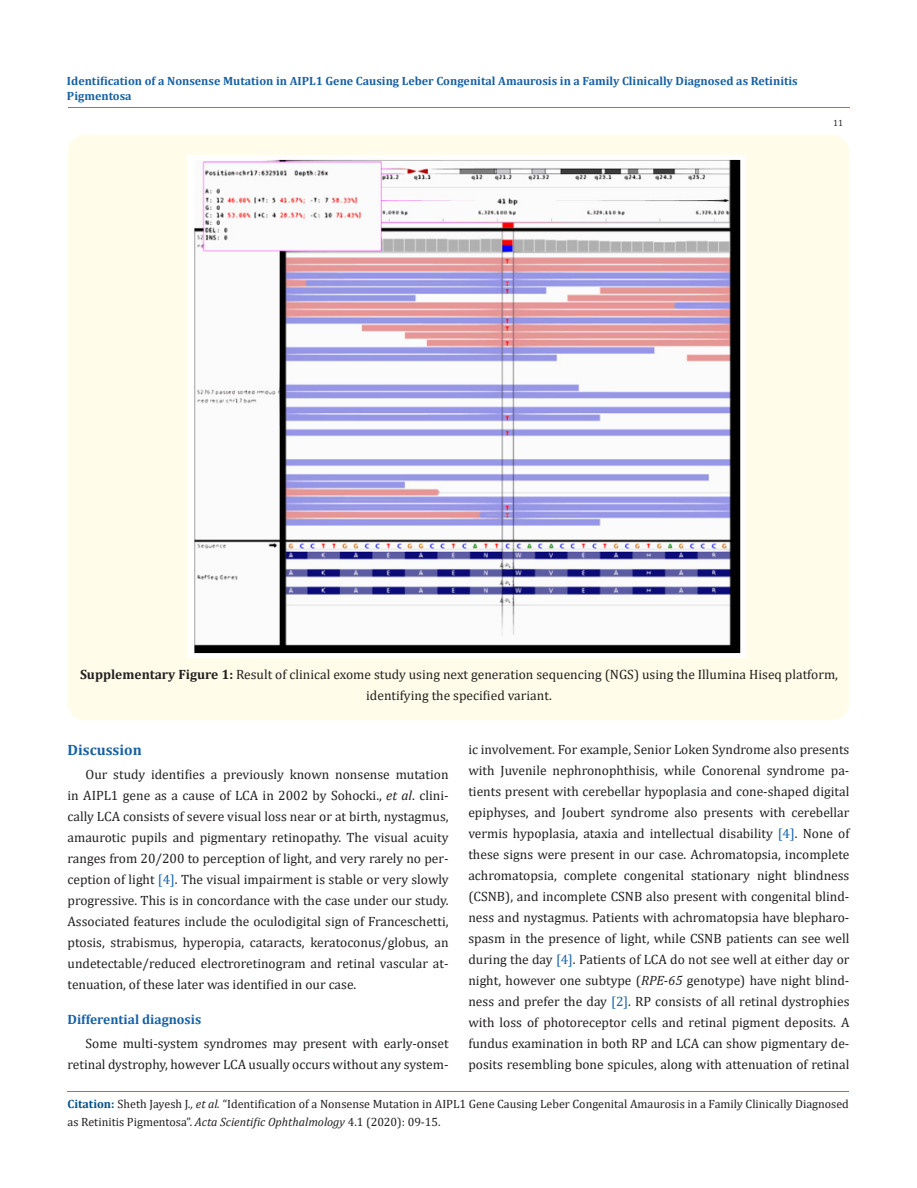
<style>
.page{position:relative;width:917px;height:1188px;background:#fff}
.page>*{position:absolute;margin:0;border:0;box-sizing:border-box;transform-origin:0 0}
.t1{font:700 15px "Cambria";color:#1560a6}
.t2{font:13.5px/21px "Cambria";color:#231f20;text-align:justify}
.t3{font:700 13.5px "Cambria";color:#1560a6}
.t4{font:12px/18px "Cambria";color:#231f20}
.t5{font:700 12px/15px "Cambria";color:#1560a6}
.t6{font:9px "Cambria";color:#231f20}
.s1{font-weight:700}
.s2{font-style:italic}
.s3{color:#1560a6}
.s4{font-weight:700;color:#035089}
</style>
<div class="page">
<div style="left:68px;top:135px;width:781px;height:585px;background:#fffde9;border-radius:18px"></div>
<img style="left:187px;top:155px;width:558px;height:502px">
<hr style="left:68px;top:108px;width:781px;height:1px;background:#e05d1a">
<hr style="left:68px;top:1092px;width:781px;height:1px;background:#e05d1a">
<p class="t5" style="left:67px;top:73px;width:732px">Identification of a Nonsense Mutation in AIPL1 Gene Causing Leber Congenital Amaurosis in a Family Clinically Diagnosed as Retinitis<br>Pigmentosa</p>
<p class="t6" style="left:833px;top:118px;width:11px">11</p>
<p class="t2" style="left:80px;top:663px;width:759px;text-align:center"><span class="s1">Supplementary Figure 1:</span> Result of clinical exome study using next generation sequencing (NGS) using the Illumina Hiseq platform, identifying the specified variant.</p>
<p class="t1" style="left:68px;top:739px;width:76px">Discussion</p>
<p class="t2" style="left:68px;top:764px;width:382px;text-indent:18px">Our study identifies a previously known nonsense mutation in AIPL1 gene as a cause of LCA in 2002 by Sohocki., <span class="s2">et al</span>. clini&shy;cally LCA consists of severe visual loss near or at birth, nystagmus, amaurotic pupils and pigmentary retinopathy. The visual acuity ranges from 20/200 to perception of light, and very rarely no per&shy;ception of light <span class="s3">[4]</span>. The visual impairment is stable or very slowly progressive. This is in concordance with the case under our study.<br>Associated features include the oculodigital sign of Franceschetti, ptosis, strabismus, hyperopia, cataracts, keratoconus/globus, an undetectable/reduced electroretinogram and retinal vascular at&shy;tenuation, of these later was identified in our case.</p>
<p class="t3" style="left:68px;top:1010px;width:135px">Differential diagnosis</p>
<p class="t2" style="left:68px;top:1033px;width:382px;text-align:right">Some multi-system syndromes may present with early-onset retinal dystrophy, however LCA usually occurs without any system-</p>
<p class="t2" style="left:468px;top:739px;width:382px">ic involvement. For example, Senior Loken Syndrome also presents with Juvenile nephronophthisis, while Conorenal syndrome pa&shy;tients present with cerebellar hypoplasia and cone-shaped digital epiphyses, and Joubert syndrome also presents with cerebellar vermis hypoplasia, ataxia and intellectual disability <span class="s3">[4]</span>. None of these signs were present in our case. Achromatopsia, incomplete achromatopsia, complete congenital stationary night blindness (CSNB), and incomplete CSNB also present with congenital blind&shy;ness and nystagmus. Patients with achromatopsia have blepharo&shy;spasm in the presence of light, while CSNB patients can see well during the day <span class="s3">[4]</span>. Patients of LCA do not see well at either day or night, however one subtype (<span class="s2">RPE-65</span> genotype) have night blind&shy;ness and prefer the day <span class="s3">[2]</span>. RP consists of all retinal dystrophies with loss of photoreceptor cells and retinal pigment deposits. A fundus examination in both RP and LCA can show pigmentary de&shy;posits resembling bone spicules, along with attenuation of retinal</p>
<p class="t4" style="left:68px;top:1095px;width:782px"><span class="s4">Citation:</span> Sheth Jayesh J<span class="s2">., et al.</span> “Identification of a Nonsense Mutation in AIPL1 Gene Causing Leber Congenital Amaurosis in a Family Clinically Diagnosed as Retinitis Pigmentosa”. <span class="s2">Acta Scientific Ophthalmology</span> 4.1 (2020): 09-15.</p>
</div>
